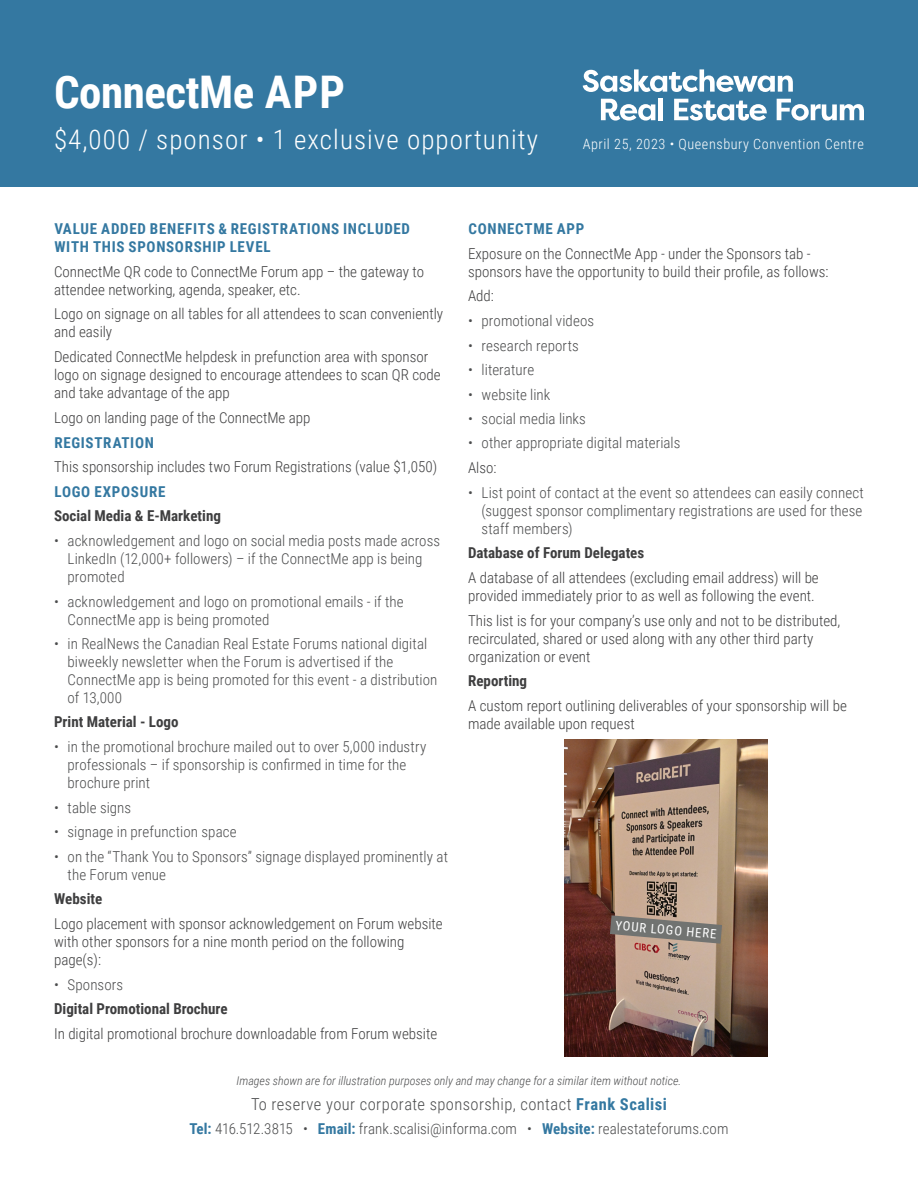
<style>
.page{position:relative;width:918px;height:1188px;background:#fff}
.page>*{position:absolute;margin:0;border:0;box-sizing:border-box;transform-origin:0 0}
.t1{font:700 45px "Roboto Condensed";letter-spacing:-.01em;color:#fff}
.Price_Opportunity{font:300 27px "Roboto Condensed";letter-spacing:.04em;color:#fff}
.t2{font:300 16.5px "Roboto Condensed";letter-spacing:.025em;color:#4b4c4d}
.Body{font:300 15px/18px "Roboto Condensed";color:#3e3e3f}
.t3{font:300 15px/18px "Roboto Condensed";letter-spacing:.005em;color:#4b4c4d}
.Body-2{font:700 15px "Roboto Condensed";color:#3e3e3f}
.Value_Added_Benefits{font:700 15px/18px "Roboto Condensed";letter-spacing:.045em;color:#3478a1}
.t4{font:300 14.25px "Roboto Condensed";letter-spacing:.04em;color:#fff}
.Intro_page_title{font:12.75px "Roboto Condensed";color:#fff}
.t5{font:italic 300 12px "Roboto Condensed";color:#4b4c4d}
.s1{font-weight:700;color:#3478a1}
</style>
<div class="page">
<img style="left:565px;top:739px;width:202px;height:318px">
<svg style="left:610px;top:915px;width:112px;height:29px;background:#8d837b"></svg>
<div style="left:0;top:0;width:918px;height:186px;background:#3478a1"></div>
<svg style="left:583px;top:69px;width:210px;height:23px"></svg>
<svg style="left:601px;top:99px;width:54px;height:22px"></svg>
<div style="left:658px;top:98px;width:5px;height:22px;background:#fff"></div>
<svg style="left:674px;top:99px;width:93px;height:22px"></svg>
<svg style="left:777px;top:99px;width:87px;height:22px"></svg>
<p class="t1" style="left:54px;top:60px;width:293px">ConnectMe APP</p>
<p class="Price_Opportunity" style="left:54px;top:121px;width:486px">$4,000 / sponsor ꞏ 1 exclusive opportunity</p>
<p class="t4" style="left:583px;top:134px;width:283px">April 25, 2023 ꞏ Queensbury Convention Centre</p>
<p class="Value_Added_Benefits" style="left:54px;top:219px;width:357px">VALUE ADDED BENEFITS &amp; REGISTRATIONS INCLUDED<br>WITH THIS SPONSORSHIP LEVEL</p>
<p class="Body" style="left:54px;top:262px;width:372px">ConnectMe QR code to ConnectMe Forum app – the gateway to attendee networking, agenda, speaker, etc.</p>
<p class="Body" style="left:54px;top:304px;width:391px">Logo on signage on all tables for all attendees to scan conveniently and easily</p>
<p class="Body" style="left:54px;top:347px;width:388px">Dedicated ConnectMe helpdesk in prefunction area with sponsor logo on signage designed to encourage attendees to scan QR code and take advantage of the app</p>
<p class="Body" style="left:54px;top:408px;width:258px">Logo on landing page of the ConnectMe app</p>
<p class="Value_Added_Benefits" style="left:54px;top:433px;width:101px">REGISTRATION</p>
<p class="Body" style="left:54px;top:457px;width:385px">This sponsorship includes two Forum Registrations (value $1,050)</p>
<p class="Value_Added_Benefits" style="left:54px;top:482px;width:113px">LOGO EXPOSURE</p>
<p class="Body-2" style="left:54px;top:505px;width:168px">Social Media &amp; E-Marketing</p>
<p class="t3" style="left:68px;top:531px;width:374px;text-indent:-14px">• acknowledgement and logo on social media posts made across<br>LinkedIn (12,000+ followers) – if the ConnectMe app is being promoted</p>
<p class="t3" style="left:68px;top:592px;width:338px;text-indent:-14px">• acknowledgement and logo on promotional emails - if the<br>ConnectMe app is being promoted</p>
<p class="t3" style="left:68px;top:634px;width:371px;text-indent:-14px">• in RealNews the Canadian Real Estate Forums national digital biweekly newsletter when the Forum is advertised if the ConnectMe app is being promoted for this event - a distribution of 13,000</p>
<p class="Body-2" style="left:54px;top:712px;width:126px">Print Material - Logo</p>
<p class="t3" style="left:68px;top:737px;width:360px;text-indent:-14px">• in the promotional brochure mailed out to over 5,000 industry professionals – if sponsorship is confirmed in time for the brochure print</p>
<p class="t3" style="left:54px;top:798px;width:79px">• table signs</p>
<p class="t3" style="left:54px;top:822px;width:184px">• signage in prefunction space</p>
<p class="t3" style="left:68px;top:847px;width:382px;text-indent:-14px">• on the “Thank You to Sponsors” signage displayed prominently at the Forum venue</p>
<p class="Body-2" style="left:54px;top:888px;width:50px">Website</p>
<p class="Body" style="left:54px;top:914px;width:390px">Logo placement with sponsor acknowledgement on Forum website with other sponsors for a nine month period on the following page(s):</p>
<p class="t3" style="left:54px;top:975px;width:71px">• Sponsors</p>
<p class="Body-2" style="left:54px;top:998px;width:175px">Digital Promotional Brochure</p>
<p class="Body" style="left:54px;top:1024px;width:385px">In digital promotional brochure downloadable from Forum website</p>
<p class="Value_Added_Benefits" style="left:468px;top:219px;width:117px">CONNECTME APP</p>
<p class="Body" style="left:468px;top:244px;width:362px">Exposure on the ConnectMe App - under the Sponsors tab - sponsors have the opportunity to build their profile, as follows:</p>
<p class="Body" style="left:468px;top:286px;width:27px">Add:</p>
<p class="t3" style="left:468px;top:311px;width:128px">• promotional videos</p>
<p class="t3" style="left:468px;top:336px;width:112px">• research reports</p>
<p class="t3" style="left:468px;top:360px;width:68px">• literature</p>
<p class="t3" style="left:468px;top:385px;width:84px">• website link</p>
<p class="t3" style="left:468px;top:409px;width:119px">• social media links</p>
<p class="t3" style="left:468px;top:434px;width:214px">• other appropriate digital materials</p>
<p class="Body" style="left:468px;top:458px;width:30px">Also:</p>
<p class="t3" style="left:482px;top:483px;width:384px;text-align:justify;text-indent:-14px">• List point of contact at the event so attendees can easily connect (suggest sponsor complimentary registrations are used for these staff members)</p>
<p class="Body-2" style="left:468px;top:542px;width:178px">Database of Forum Delegates</p>
<p class="Body" style="left:468px;top:568px;width:352px">A database of all attendees (excluding email address) will be provided immediately prior to as well as following the event.</p>
<p class="Body" style="left:468px;top:611px;width:374px">This list is for your company’s use only and not to be distributed, recirculated, shared or used along with any other third party organization or event</p>
<p class="Body-2" style="left:468px;top:671px;width:61px">Reporting</p>
<p class="Body" style="left:468px;top:696px;width:380px">A custom report outlining deliverables of your sponsorship will be made available upon request</p>
<p class="Intro_page_title" style="left:616px;top:916px;width:103px;rotate:5deg">YOUR LOGO HERE</p>
<p class="t5" style="left:237px;top:1072px;width:446px">Images shown are for illustration purposes only and may change for a similar item without notice.</p>
<p class="t2" style="left:251px;top:1093px;width:417px">To reserve your corporate sponsorship, contact <span class="s1">Frank Scalisi</span></p>
<p class="t3" style="left:189px;top:1119px;width:541px"><span class="s1">Tel:</span> 416.512.3815 ꞏ <span class="s1">Email:</span> frank.scalisi@informa.com ꞏ <span class="s1">Website:</span> realestateforums.com</p>
</div>
